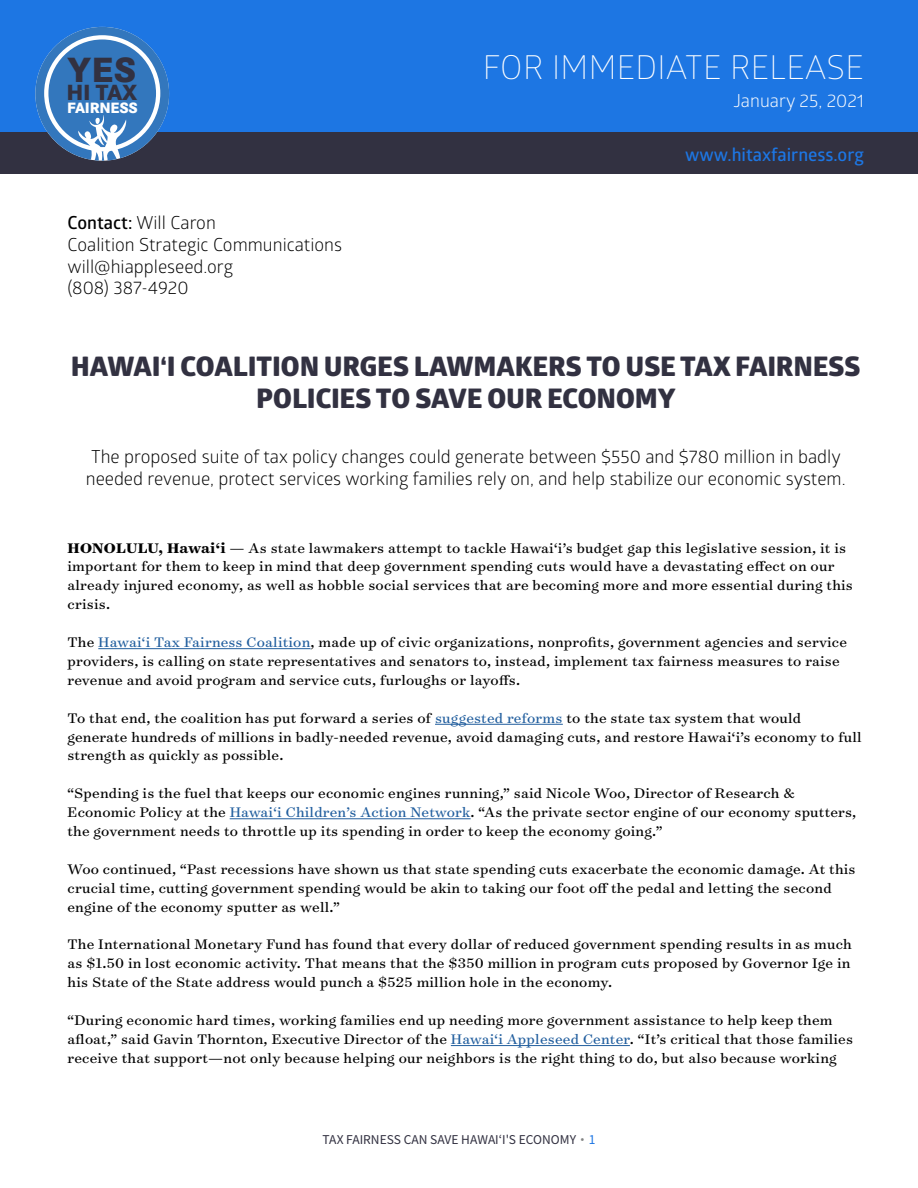
<style>
.page{position:relative;width:918px;height:1188px;background:#fff}
.page>*{position:absolute;margin:0;border:0;box-sizing:border-box;transform-origin:0 0}
.t1{font:800 36.45px "Corporate S Pro";color:#323141}
.t2{font:300 33px "Glober";letter-spacing:.01em;color:#fff}
.t3{font:800 27px/32.4px "Glober";letter-spacing:.01em;color:#323141;text-align:center}
.t4{font:800 22.8px "Corporate S Pro";color:#323141}
.t5{font:18px/21.6px "Glober";color:#000}
.t6{font:600 18px "Glober";color:#1d76e3}
.t7{font:18px "Glober";color:#fff}
.t8{font:15.75px/18.9px "Surveyor Text";letter-spacing:.015em;color:#000}
.t9{font:800 15.6px "Corporate S Pro";letter-spacing:-.01em;color:#fff}
.t10{font:13.5px "Source Sans Variable";color:#323141}
.s1{font-weight:600}
.s2{font-family:"Globerx";font-weight:700}
.s3{font-weight:700}
.s4{color:#215e9e}
.s5{color:#828484}
.s6{color:#1d76e3}
</style>
<div class="page">
<div style="left:0;top:0;width:918px;height:174px;background:#1d76e3"></div>
<div style="left:0;top:133px;width:918px;height:41px;background:#323141"></div>
<svg style="left:35px;top:27px;width:134px;height:134px"></svg>
<hr style="left:98px;top:648px;width:213px;height:1px;background:#215e9e">
<hr style="left:435px;top:724px;width:128px;height:1px;background:#215e9e">
<hr style="left:230px;top:818px;width:241px;height:1px;background:#215e9e">
<hr style="left:451px;top:1045px;width:179px;height:1px;background:#215e9e">
<h1 class="t1" style="left:68px;top:40px;width:70px">YES</h1>
<h3 class="t4" style="left:67px;top:74px;width:72px">HI TAX</h3>
<p class="t9" style="left:67px;top:96px;width:72px">FAIRNESS</p>
<p class="t5" style="left:68px;top:211px;width:276px"><span class="s1">Contact:</span> Will Caron<br>Coalition Strategic Communications will@hiappleseed.org<br>(808) 387-4920</p>
<h2 class="t2" style="left:483px;top:44px;width:383px">FOR IMMEDIATE RELEASE</h2>
<p class="t7" style="left:733px;top:88px;width:132px">January 25, 2021</p>
<p class="t6" style="left:685px;top:142px;width:180px">www.hitaxfairness.org</p>
<h3 class="t3" style="left:71px;top:350px;width:791px">HAWAI<span class="s2">‘</span>I COALITION URGES LAWMAKERS TO USE TAX FAIRNESS<br>POLICIES TO SAVE OUR ECONOMY</h3>
<p class="t5" style="left:86px;top:445px;width:761px">The proposed suite of tax policy changes could generate between $550 and $780 million in badly needed revenue, protect services working families rely on, and help stabilize our economic system.</p>
<p class="t8" style="left:68px;top:538px;width:787px"><span class="s3">HONOLULU, Hawai‘i</span> — As state lawmakers attempt to tackle Hawai‘i’s budget gap this legislative session, it is important for them to keep in mind that deep government spending cuts would have a devastating effect on our already injured economy, as well as hobble social services that are becoming more and more essential during this crisis.</p>
<p class="t8" style="left:68px;top:632px;width:781px">The <span class="s4">Hawai‘i Tax Fairness Coalition</span>, made up of civic organizations, nonprofits, government agencies and service providers, is calling on state representatives and senators to, instead, implement tax fairness measures to raise revenue and avoid program and service cuts, furloughs or layoffs.</p>
<p class="t8" style="left:68px;top:708px;width:796px">To that end, the coalition has put forward a series of <span class="s4">suggested reforms</span> to the state tax system that would generate hundreds of millions in badly-needed revenue, avoid damaging cuts, and restore Hawai‘i’s economy to full strength as quickly as possible.</p>
<p class="t8" style="left:68px;top:783px;width:790px">“Spending is the fuel that keeps our economic engines running,” said Nicole Woo, Director of Research &amp;<br>Economic Policy at the <span class="s4">Hawai‘i Children’s Action Network</span>. “As the private sector engine of our economy sputters, the government needs to throttle up its spending in order to keep the economy going.”</p>
<p class="t8" style="left:68px;top:859px;width:790px">Woo continued, “Past recessions have shown us that state spending cuts exacerbate the economic damage. At this crucial time, cutting government spending would be akin to taking our foot off the pedal and letting the second engine of the economy sputter as well.”</p>
<p class="t8" style="left:68px;top:935px;width:786px;text-align:justify">The International Monetary Fund has found that every dollar of reduced government spending results in as much as $1.50 in lost economic activity. That means that the $350 million in program cuts proposed by Governor Ige in his State of the State address would punch a $525 million hole in the economy.</p>
<p class="t8" style="left:68px;top:1010px;width:787px">“During economic hard times, working families end up needing more government assistance to help keep them afloat,” said Gavin Thornton, Executive Director of the <span class="s4">Hawai‘i Appleseed Center</span>. “It’s critical that those families receive that support—not only because helping our neighbors is the right thing to do, but also because working</p>
<p class="t10" style="left:323px;top:1131px;width:274px">TAX FAIRNESS CAN SAVE HAWAI‘I'S ECONOMY <span class="s5">∙</span> <span class="s6">1</span></p>
</div>
